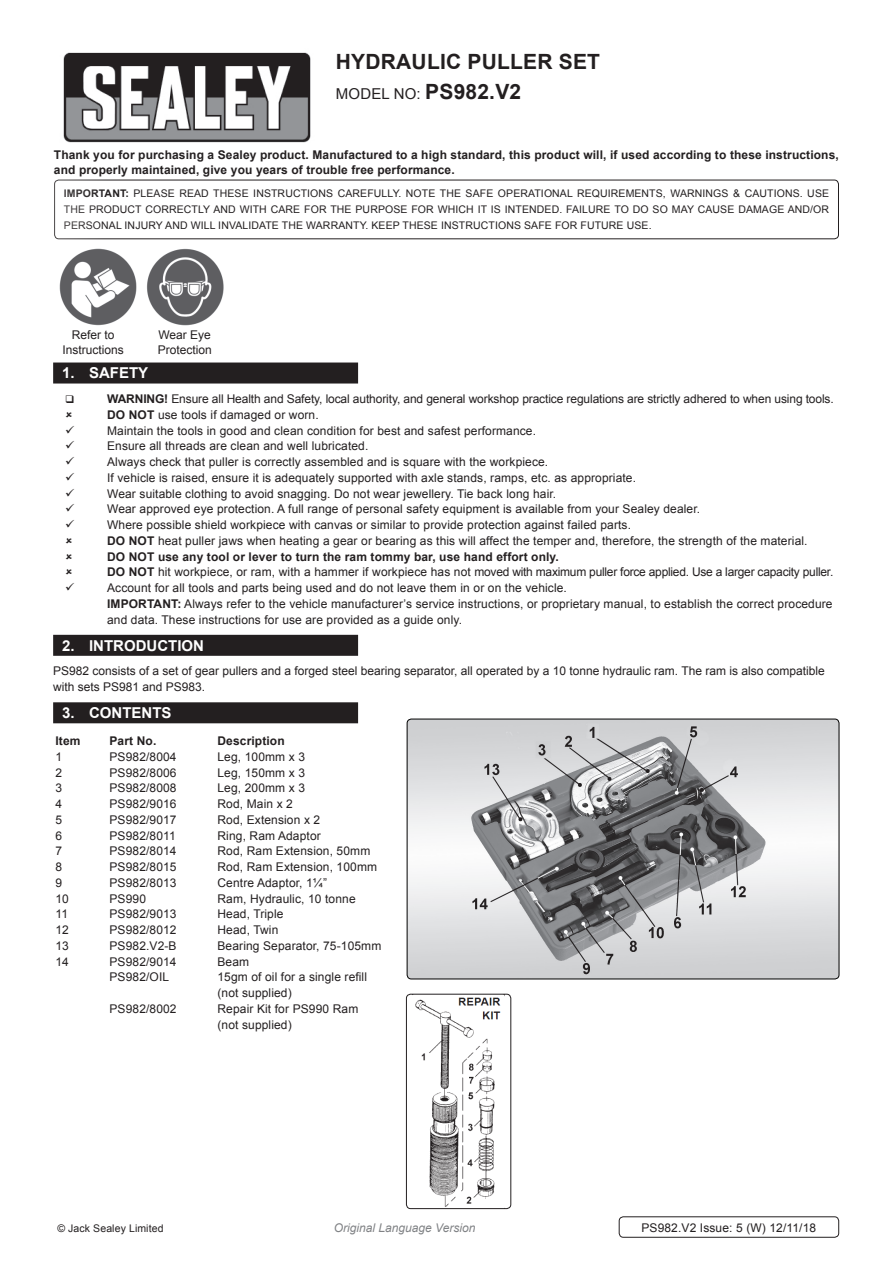
<style>
.page{position:relative;width:893px;height:1263px;background:#fff}
.page>*{position:absolute;margin:0;border:0;box-sizing:border-box;transform-origin:0 0}
.Product_Description{font:700 21px "Arial";letter-spacing:.01em;color:#231f20}
.t1{font:700 15px "Arial";color:#fff}
.Product_Description-2{font:15px "Arial";letter-spacing:.01em;color:#231f20}
.Body{font:12px/15.8px "Arial";letter-spacing:.01em;color:#231f20}
.Body-2{font:700 12px/15.8px "Arial";letter-spacing:.01em;color:#231f20}
.Body-3{font:12px "Arial";letter-spacing:-.01em;color:#231f20}
.Body-4{font:12px "Arial";letter-spacing:-.02em;color:#231f20}
.Body__Footer{font:12px "Arial";letter-spacing:.01em;color:#231f20}
.t2{font:italic 12px "Arial";color:#808285}
.Body__Justified__7pt{font:10.5px/15.8px "Arial";letter-spacing:.01em;color:#231f20;text-align:justify}
.s1{font-weight:700;font-size:21px}
.s2{font-weight:700}
</style>
<div class="page">
<div style="left:54px;top:180px;width:785px;height:59px;border:1px solid #231f20;border-radius:4px"></div>
<div style="left:53px;top:362px;width:305px;height:21px;background:#231f20"></div>
<div style="left:53px;top:635px;width:305px;height:21px;background:#231f20"></div>
<div style="left:53px;top:702px;width:305px;height:21px;background:#231f20"></div>
<div style="left:619px;top:1216px;width:220px;height:21px;border:1px solid #231f20;border-radius:4px"></div>
<img style="left:59px;top:248px;width:165px;height:78px">
<img style="left:407px;top:719px;width:432px;height:260px">
<div style="left:407px;top:719px;width:432px;height:260px;border:1px solid #000;border-radius:4px"></div>
<img style="left:415px;top:997px;width:86px;height:210px">
<div style="left:406px;top:994px;width:105px;height:215px;border:1px solid #231f20;border-radius:4px"></div>
<img style="left:63px;top:52px;width:248px;height:91px">
<p class="Product_Description" style="left:336px;top:48px;width:266px">HYDRAULIC PULLER SET</p>
<p class="Product_Description-2" style="left:336px;top:84px;width:187px">MODEL NO: <span class="s1">PS982.V2</span></p>
<p class="Body-2" style="left:54px;top:147px;width:786px">Thank you for purchasing a Sealey product. Manufactured to a high standard, this product will, if used according to these instructions, and properly maintained, give you years of trouble free performance.</p>
<p class="Body__Justified__7pt" style="left:64px;top:186px;width:767px"><span class="s2">IMPORTANT:</span> PLEASE READ THESE INSTRUCTIONS CAREFULLY. NOTE THE SAFE OPERATIONAL REQUIREMENTS, WARNINGS &amp; CAUTIONS. USE THE PRODUCT CORRECTLY AND WITH CARE FOR THE PURPOSE FOR WHICH IT IS INTENDED. FAILURE TO DO SO MAY CAUSE DAMAGE AND/OR PERSONAL INJURY AND WILL INVALIDATE THE WARRANTY. KEEP THESE INSTRUCTIONS SAFE FOR FUTURE USE.</p>
<p class="Body" style="left:72px;top:327px;width:44px">Refer to</p>
<p class="Body" style="left:63px;top:342px;width:63px">Instructions</p>
<p class="Body" style="left:159px;top:327px;width:54px">Wear Eye</p>
<p class="Body" style="left:158px;top:342px;width:56px">Protection</p>
<p class="t1" style="left:62px;top:363px;width:88px">1. SAFETY</p>
<p class="Body-3" style="left:107px;top:391px;width:728px"><span class="s2">WARNING!</span> Ensure all Health and Safety, local authority, and general workshop practice regulations are strictly adhered to when using tools.</p>
<p class="Body" style="left:107px;top:407px;width:213px"><span class="s2">DO NOT</span> use tools if damaged or worn.</p>
<p class="Body" style="left:107px;top:423px;width:430px">Maintain the tools in good and clean condition for best and safest performance.</p>
<p class="Body" style="left:107px;top:438px;width:263px">Ensure all threads are clean and well lubricated.</p>
<p class="Body" style="left:107px;top:454px;width:443px">Always check that puller is correctly assembled and is square with the workpiece.</p>
<p class="Body" style="left:107px;top:470px;width:530px">If vehicle is raised, ensure it is adequately supported with axle stands, ramps, etc. as appropriate.</p>
<p class="Body" style="left:107px;top:486px;width:451px">Wear suitable clothing to avoid snagging. Do not wear jewellery. Tie back long hair.</p>
<p class="Body" style="left:107px;top:501px;width:595px">Wear approved eye protection. A full range of personal safety equipment is available from your Sealey dealer.</p>
<p class="Body" style="left:107px;top:517px;width:525px">Where possible shield workpiece with canvas or similar to provide protection against failed parts.</p>
<p class="Body" style="left:107px;top:533px;width:702px"><span class="s2">DO NOT</span> heat puller jaws when heating a gear or bearing as this will affect the temper and, therefore, the strength of the material.</p>
<p class="Body-2" style="left:107px;top:549px;width:453px">DO NOT use any tool or lever to turn the ram tommy bar, use hand effort only.</p>
<p class="Body-4" style="left:107px;top:564px;width:728px"><span class="s2">DO NOT</span> hit workpiece, or ram, with a hammer if workpiece has not moved with maximum puller force applied. Use a larger capacity puller.</p>
<p class="Body" style="left:107px;top:580px;width:461px">Account for all tools and parts being used and do not leave them in or on the vehicle.</p>
<p class="Body" style="left:107px;top:596px;width:727px"><span class="s2">IMPORTANT:</span> Always refer to the vehicle manufacturer’s service instructions, or proprietary manual, to establish the correct procedure and data. These instructions for use are provided as a guide only.</p>
<p class="t1" style="left:62px;top:635px;width:143px">2. INTRODUCTION</p>
<p class="Body" style="left:53px;top:663px;width:773px">PS982 consists of a set of gear pullers and a forged steel bearing separator, all operated by a 10 tonne hydraulic ram. The ram is also compatible with sets PS981 and PS983.</p>
<p class="t1" style="left:62px;top:703px;width:111px">3. CONTENTS</p>
<p class="Body-2" style="left:56px;top:733px;width:27px">Item</p>
<p class="Body-2" style="left:109px;top:733px;width:48px">Part No.</p>
<p class="Body-2" style="left:217px;top:733px;width:69px">Description</p>
<p class="Body" style="left:56px;top:749px;width:8px">1</p>
<p class="Body" style="left:110px;top:749px;width:69px">PS982/8004</p>
<p class="Body" style="left:218px;top:749px;width:89px">Leg, 100mm x 3</p>
<p class="Body" style="left:56px;top:765px;width:8px">2</p>
<p class="Body" style="left:110px;top:765px;width:69px">PS982/8006</p>
<p class="Body" style="left:218px;top:765px;width:89px">Leg, 150mm x 3</p>
<p class="Body" style="left:56px;top:780px;width:8px">3</p>
<p class="Body" style="left:110px;top:780px;width:69px">PS982/8008</p>
<p class="Body" style="left:218px;top:780px;width:89px">Leg, 200mm x 3</p>
<p class="Body" style="left:56px;top:796px;width:8px">4</p>
<p class="Body" style="left:110px;top:796px;width:69px">PS982/9016</p>
<p class="Body" style="left:218px;top:796px;width:77px">Rod, Main x 2</p>
<p class="Body" style="left:56px;top:812px;width:8px">5</p>
<p class="Body" style="left:110px;top:812px;width:69px">PS982/9017</p>
<p class="Body" style="left:218px;top:812px;width:104px">Rod, Extension x 2</p>
<p class="Body" style="left:56px;top:828px;width:8px">6</p>
<p class="Body" style="left:110px;top:828px;width:68px">PS982/8011</p>
<p class="Body" style="left:218px;top:828px;width:105px">Ring, Ram Adaptor</p>
<p class="Body" style="left:56px;top:843px;width:8px">7</p>
<p class="Body" style="left:110px;top:843px;width:69px">PS982/8014</p>
<p class="Body" style="left:218px;top:843px;width:154px">Rod, Ram Extension, 50mm</p>
<p class="Body" style="left:56px;top:859px;width:8px">8</p>
<p class="Body" style="left:110px;top:859px;width:69px">PS982/8015</p>
<p class="Body" style="left:218px;top:859px;width:161px">Rod, Ram Extension, 100mm</p>
<p class="Body" style="left:56px;top:875px;width:8px">9</p>
<p class="Body" style="left:110px;top:875px;width:69px">PS982/8013</p>
<p class="Body" style="left:218px;top:875px;width:111px">Centre Adaptor, 1¼”</p>
<p class="Body" style="left:56px;top:891px;width:15px">10</p>
<p class="Body" style="left:110px;top:891px;width:38px">PS990</p>
<p class="Body" style="left:218px;top:891px;width:140px">Ram, Hydraulic, 10 tonne</p>
<p class="Body" style="left:56px;top:906px;width:14px">11</p>
<p class="Body" style="left:110px;top:906px;width:69px">PS982/9013</p>
<p class="Body" style="left:218px;top:906px;width:68px">Head, Triple</p>
<p class="Body" style="left:56px;top:922px;width:15px">12</p>
<p class="Body" style="left:110px;top:922px;width:69px">PS982/8012</p>
<p class="Body" style="left:218px;top:922px;width:62px">Head, Twin</p>
<p class="Body" style="left:56px;top:938px;width:15px">13</p>
<p class="Body" style="left:110px;top:938px;width:69px">PS982.V2-B</p>
<p class="Body" style="left:218px;top:938px;width:165px">Bearing Separator, 75-105mm</p>
<p class="Body" style="left:56px;top:954px;width:15px">14</p>
<p class="Body" style="left:110px;top:954px;width:69px">PS982/9014</p>
<p class="Body" style="left:218px;top:954px;width:33px">Beam</p>
<p class="Body" style="left:110px;top:969px;width:61px">PS982/OIL</p>
<p class="Body" style="left:218px;top:969px;width:151px">15gm of oil for a single refill</p>
<p class="Body" style="left:218px;top:985px;width:76px">(not supplied)</p>
<p class="Body" style="left:110px;top:1001px;width:69px">PS982/8002</p>
<p class="Body" style="left:218px;top:1001px;width:142px">Repair Kit for PS990 Ram</p>
<p class="Body" style="left:218px;top:1017px;width:76px">(not supplied)</p>
<p class="Body__Justified__7pt" style="left:57px;top:1220px;width:108px">© Jack Sealey Limited</p>
<p class="t2" style="left:334px;top:1219px;width:143px">Original Language Version</p>
<p class="Body__Footer" style="left:641px;top:1219px;width:176px">PS982.V2 Issue: 5 (W) 12/11/18</p>
</div>
